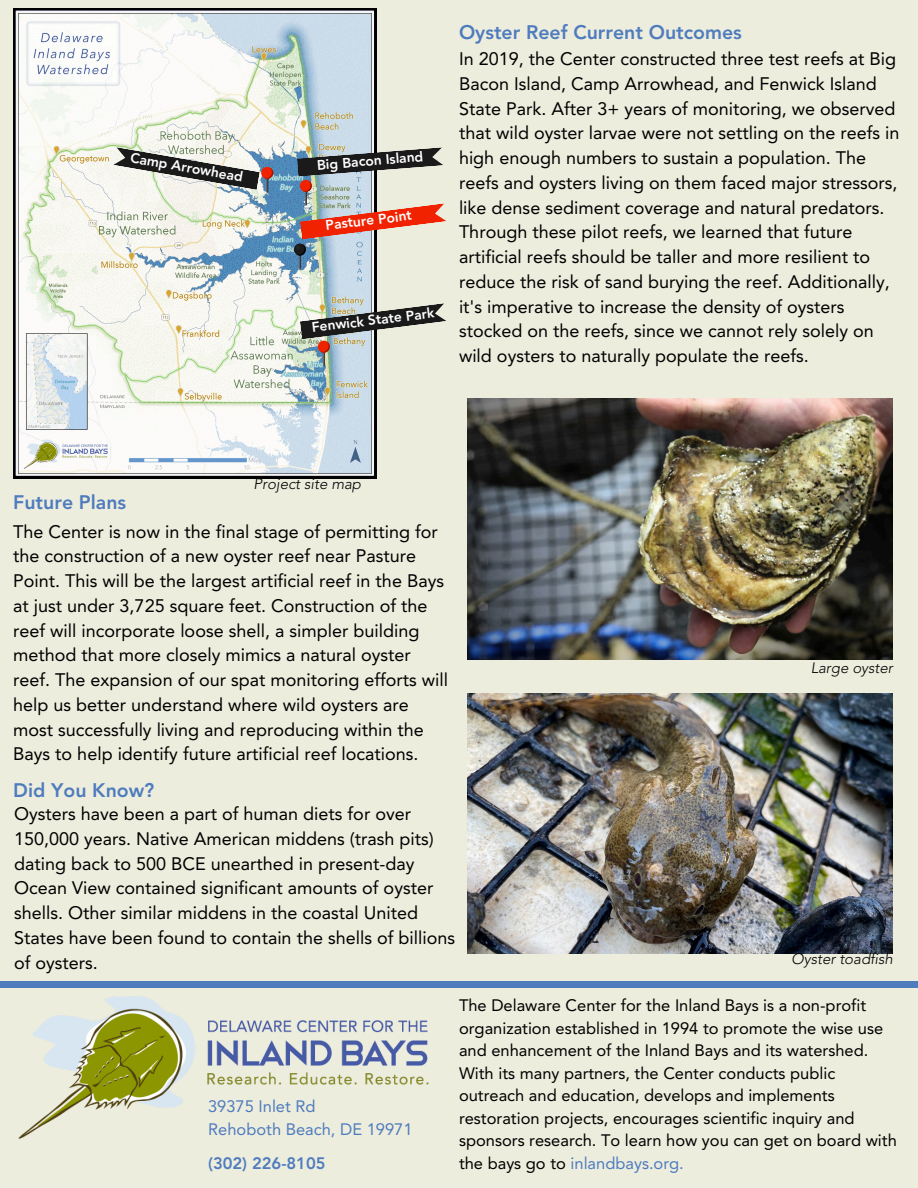
<style>
.page{position:relative;width:918px;height:1188px;background:#ededde}
.page>*{position:absolute;margin:0;border:0;box-sizing:border-box;transform-origin:0 0}
.t1{font:800 19.5px "Avenir LT Std";color:#4f7cbd}
.t2{font:18px/24.8px "Avenir LT Std";color:#000}
.t3{font:16.5px/22.5px "Avenir LT Std";color:#000}
.t4{font:16.5px/22.5px "Avenir LT Std";color:#4f7cbd}
.t5{font:800 16.5px "Avenir LT Std";color:#4f7cbd}
.t6{font:italic 300 15px "Avenir LT Std";color:#000}
.t7{font:800 13.8px "Avenir LT Std";color:#fff}
.s1{color:#4f7cbd}
</style>
<div class="page">
<img style="left:0;top:981px;width:468px;height:158px">
<div style="left:0;top:982px;width:918px;height:5px;background:#4f7cbd"></div>
<svg style="left:13px;top:8px;width:363px;height:470px"></svg>
<svg style="left:300px;top:303px;width:146px;height:64px"></svg>
<svg style="left:113px;top:147px;width:160px;height:46px"></svg>
<img style="left:468px;top:399px;width:425px;height:260px">
<img style="left:468px;top:693px;width:425px;height:261px">
<div style="left:294px;top:244px;width:12px;height:12px;background:#1a1a1a;border-radius:50%"></div>
<svg style="left:296px;top:147px;width:150px;height:122px"></svg>
<p class="t7" style="left:132px;top:152px;width:116px;rotate:10deg">Camp Arrowhead</p>
<p class="t7" style="left:317px;top:160px;width:108px;rotate:-5deg">Big Bacon Island</p>
<h2 class="t7" style="left:325px;top:220px;width:88px;rotate:-7deg">Pasture Point</h2>
<p class="t7" style="left:311px;top:322px;width:125px;rotate:-7deg">Fenwick State Park</p>
<p class="t1" style="left:459px;top:24px;width:284px">Oyster Reef Current Outcomes</p>
<h1 class="t2" style="left:459px;top:48px;width:442px">In 2019, the Center constructed three test reefs at Big Bacon Island, Camp Arrowhead, and Fenwick Island State Park. After 3+ years of monitoring, we observed that wild oyster larvae were not settling on the reefs in high enough numbers to sustain a population. The reefs and oysters living on them faced major stressors, like dense sediment coverage and natural predators.<br>Through these pilot reefs, we learned that future artificial reefs should be taller and more resilient to reduce the risk of sand burying the reef. Additionally, it's imperative to increase the density of oysters stocked on the reefs, since we cannot rely solely on wild oysters to naturally populate the reefs.</h1>
<h2 class="t6" style="left:254px;top:478px;width:109px">Project site map</h2>
<p class="t1" style="left:13px;top:494px;width:114px">Future Plans</p>
<p class="t2" style="left:13px;top:521px;width:436px">The Center is now in the final stage of permitting for the construction of a new oyster reef near Pasture Point. This will be the largest artificial reef in the Bays at just under 3,725 square feet. Construction of the reef will incorporate loose shell, a simpler building method that more closely mimics a natural oyster reef. The expansion of our spat monitoring efforts will help us better understand where wild oysters are most successfully living and reproducing within the Bays to help identify future artificial reef locations.</p>
<h2 class="t6" style="left:811px;top:662px;width:84px">Large oyster</h2>
<h4 class="t1" style="left:13px;top:782px;width:143px">Did You Know?</h4>
<h1 class="t2" style="left:14px;top:803px;width:442px">Oysters have been a part of human diets for over 150,000 years. Native American middens (trash pits) dating back to 500 BCE unearthed in present-day Ocean View contained significant amounts of oyster shells. Other similar middens in the coastal United States have been found to contain the shells of billions of oysters.</h1>
<p class="t6" style="left:791px;top:953px;width:103px">Oyster toadfish</p>
<h4 class="t4" style="left:208px;top:1097px;width:206px">39375 Inlet Rd<br>Rehoboth Beach, DE 19971</h4>
<h1 class="t5" style="left:208px;top:1157px;width:119px">(302) 226-8105</h1>
<p class="t3" style="left:459px;top:996px;width:439px">The Delaware Center for the Inland Bays is a non-profit organization established in 1994 to promote the wise use and enhancement of the Inland Bays and its watershed.<br>With its many partners, the Center conducts public outreach and education, develops and implements restoration projects, encourages scientific inquiry and sponsors research. To learn how you can get on board with the bays go to <span class="s1">inlandbays.org.</span></p>
</div>
